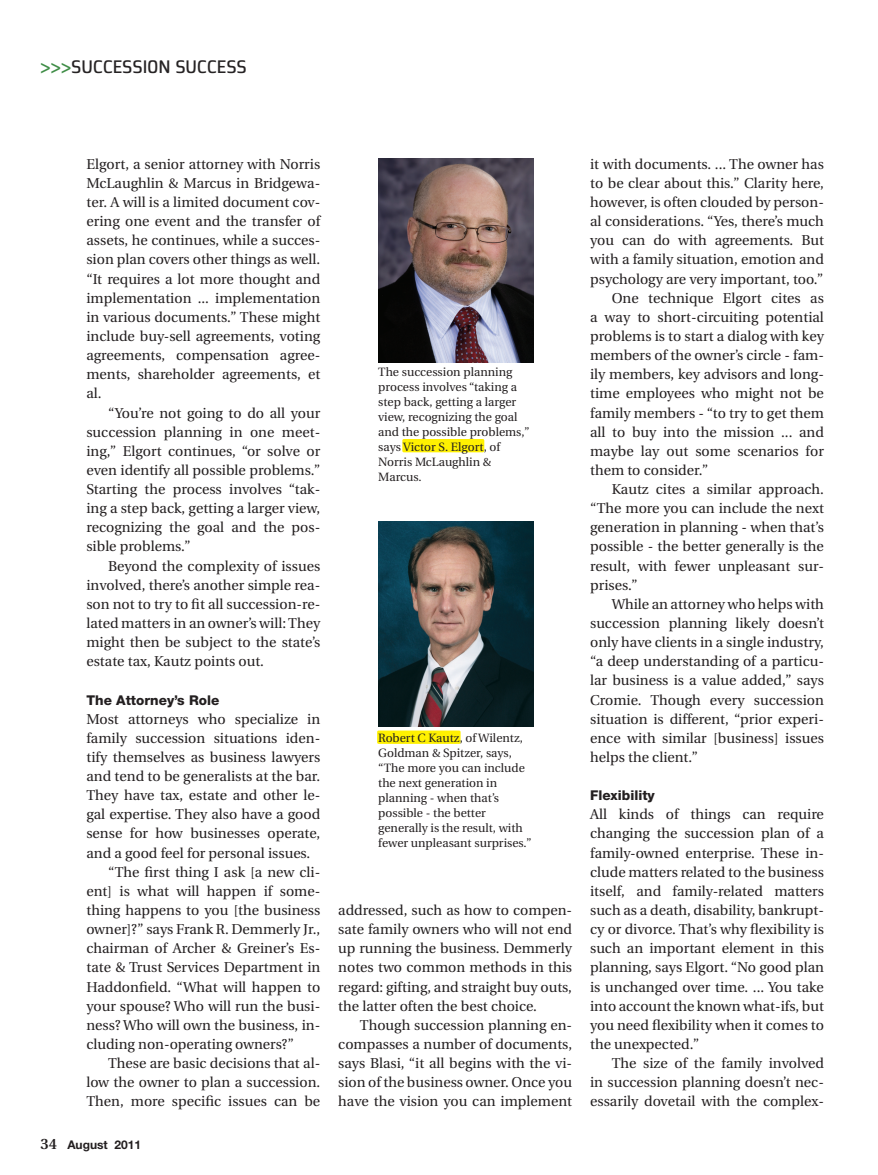
<style>
.page{position:relative;width:878px;height:1175px;background:#fff}
.page>*{position:absolute;margin:0;border:0;box-sizing:border-box;transform-origin:0 0}
.Feature_Page_Top{font:700 18px "Bentwood";letter-spacing:.025em;color:#262324}
.Feature_Body{font:14.25px/19.2px "Utopia";color:#231f20;text-align:justify}
.Feature_Body_first{font:14.25px/19.2px "Utopia";color:#231f20;text-align:justify}
.Subhead{font:800 13.5px "Helvetica Neue";color:#231f20}
.Feature_caption{font:12px/15px "Utopia";color:#231f20}
.t1{font:700 12px "Helvetica Neue";color:#231f20}
.s1{color:#3f8d47}
.s2{font-family:"Utopia";font-weight:600;font-size:15px}
</style>
<div class="page">
<img style="left:378px;top:158px;width:155px;height:204px">
<img style="left:378px;top:521px;width:155px;height:205px">
<div style="left:378px;top:731px;width:82px;height:12px;background:#fff101"></div>
<div style="left:377px;top:730px;width:83px;height:14px;border:2px solid #fff101"></div>
<div style="left:403px;top:440px;width:80px;height:11px;background:#fff101"></div>
<div style="left:402px;top:439px;width:82px;height:13px;border:2px solid #fff101"></div>
<p class="Feature_Page_Top" style="left:40px;top:56px;width:208px"><span class="s1">&gt;&gt;&gt;</span>SUCCESSION SUCCESS</p>
<p class="Feature_Body" style="left:86px;top:155px;width:235px">Elgort, a senior attorney with Norris McLaughlin &amp; Marcus in Bridgewa&shy;ter. A will is a limited document cov&shy;ering one event and the transfer of assets, he continues, while a succes&shy;sion plan covers other things as well. “It requires a lot more thought and implementation ... implementation in various documents.” These might include buy-sell agreements, voting agreements, compensation agree&shy;ments, shareholder agreements, et al.</p>
<p class="Feature_Body" style="left:86px;top:403px;width:235px;text-indent:22px">“You’re not going to do all your succession planning in one meet&shy;ing,” Elgort continues, “or solve or even identify all possible problems.” Starting the process involves “tak&shy;ing a step back, getting a larger view, recognizing the goal and the pos&shy;sible problems.”</p>
<p class="Feature_Body" style="left:86px;top:556px;width:235px;text-indent:22px">Beyond the complexity of issues involved, there’s another simple rea&shy;son not to try to fit all succession-re&shy;lated matters in an owner’s will: They might then be subject to the state’s estate tax, Kautz points out.</p>
<p class="Subhead" style="left:86px;top:691px;width:134px">The Attorney’s Role</p>
<p class="Feature_Body_first" style="left:86px;top:709px;width:235px">Most attorneys who specialize in family succession situations iden&shy;tify themselves as business lawyers and tend to be generalists at the bar.<br>They have tax, estate and other le&shy;gal expertise. They also have a good sense for how businesses operate, and a good feel for personal issues.</p>
<p class="Feature_Body" style="left:86px;top:862px;width:235px;text-indent:22px">“The first thing I ask [a new cli&shy;ent] is what will happen if some&shy;thing happens to you [the business owner]?” says Frank R. Demmerly Jr., chairman of Archer &amp; Greiner’s Es&shy;tate &amp; Trust Services Department in Haddonfield. “What will happen to your spouse? Who will run the busi&shy;ness? Who will own the business, in&shy;cluding non-operating owners?”</p>
<p class="Feature_Body" style="left:86px;top:1053px;width:235px;text-indent:22px">These are basic decisions that al&shy;low the owner to plan a succession.<br>Then, more specific issues can be</p>
<p class="t1" style="left:40px;top:1137px;width:102px"><span class="s2">34</span> August 2011</p>
<p class="Feature_caption" style="left:378px;top:364px;width:153px">The succession planning process involves “taking a step back, getting a larger view, recognizing the goal and the possible problems,” says Victor S. Elgort, of<br>Norris McLaughlin &amp;<br>Marcus.</p>
<p class="Feature_caption" style="left:378px;top:730px;width:155px">Robert C Kautz, of Wilentz,<br>Goldman &amp; Spitzer, says, “The more you can include the next generation in planning - when that’s possible - the better generally is the result, with fewer unpleasant surprises.”</p>
<p class="Feature_Body" style="left:338px;top:900px;width:235px">addressed, such as how to compen&shy;sate family owners who will not end up running the business. Demmerly notes two common methods in this regard: gifting, and straight buy outs, the latter often the best choice.</p>
<p class="Feature_Body" style="left:338px;top:1015px;width:235px;text-indent:22px">Though succession planning en&shy;compasses a number of documents, says Blasi, “it all begins with the vi&shy;sion of the business owner. Once you have the vision you can implement</p>
<p class="Feature_Body" style="left:590px;top:155px;width:235px">it with documents. ... The owner has to be clear about this.” Clarity here, however, is often clouded by person&shy;al considerations. “Yes, there’s much you can do with agreements. But with a family situation, emotion and psychology are very important, too.”</p>
<p class="Feature_Body" style="left:590px;top:288px;width:235px;text-indent:22px">One technique Elgort cites as a way to short-circuiting potential problems is to start a dialog with key members of the owner’s circle - fam&shy;ily members, key advisors and long&shy;time employees who might not be family members - “to try to get them all to buy into the mission ... and maybe lay out some scenarios for them to consider.”</p>
<p class="Feature_Body" style="left:590px;top:480px;width:235px;text-indent:22px">Kautz cites a similar approach. “The more you can include the next generation in planning - when that’s possible - the better generally is the result, with fewer unpleasant sur&shy;prises.”</p>
<p class="Feature_Body" style="left:590px;top:594px;width:235px;text-indent:22px">While an attorney who helps with succession planning likely doesn’t only have clients in a single industry, “a deep understanding of a particu&shy;lar business is a value added,” says Cromie. Though every succession situation is different, “prior experi&shy;ence with similar [business] issues helps the client.”</p>
<p class="Subhead" style="left:590px;top:787px;width:66px">Flexibility</p>
<p class="Feature_Body_first" style="left:590px;top:805px;width:235px">All kinds of things can require changing the succession plan of a family-owned enterprise. These in&shy;clude matters related to the business itself, and family-related matters such as a death, disability, bankrupt&shy;cy or divorce. That’s why flexibility is such an important element in this planning, says Elgort. “No good plan is unchanged over time. ... You take into account the known what-ifs, but you need flexibility when it comes to the unexpected.”</p>
<p class="Feature_Body" style="left:590px;top:1053px;width:235px;text-indent:22px">The size of the family involved in succession planning doesn’t nec&shy;essarily dovetail with the complex-</p>
</div>
